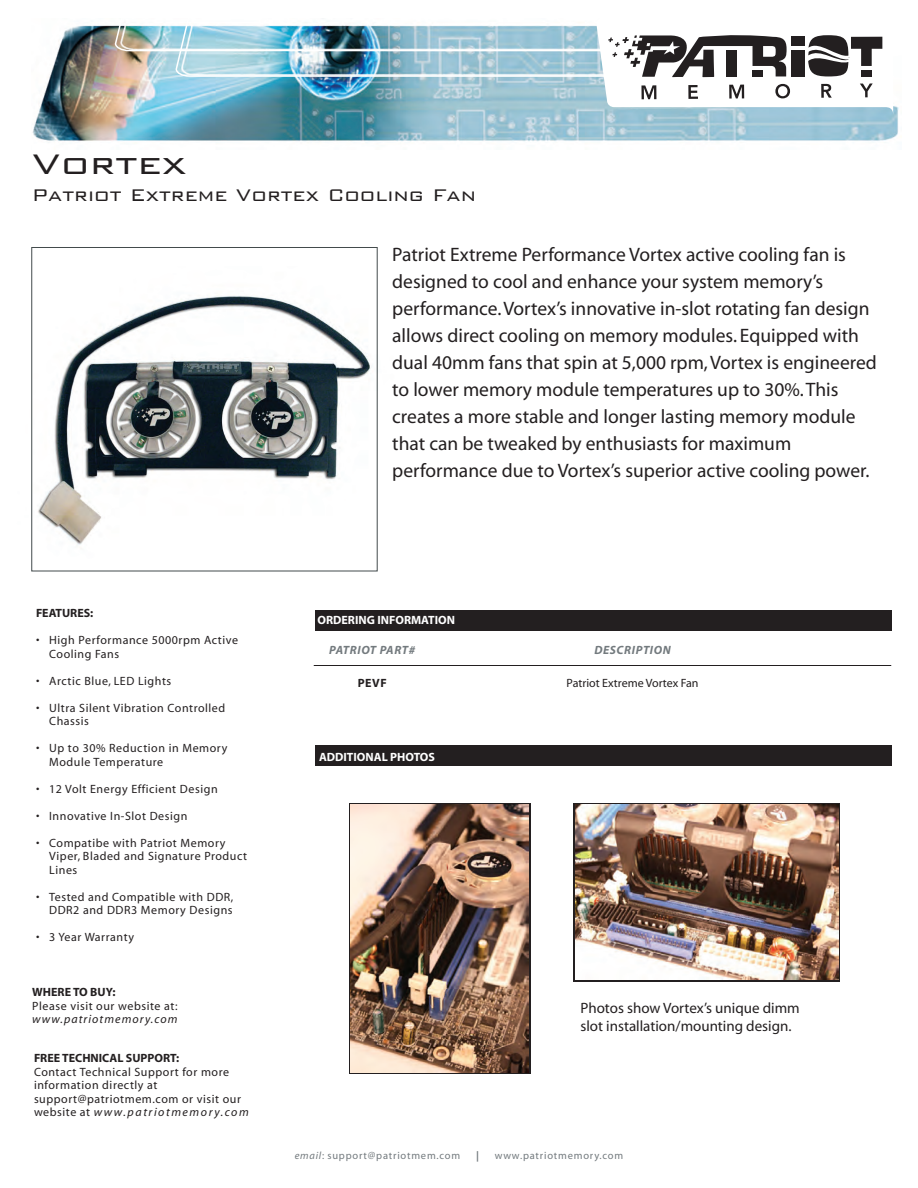
<style>
.page{position:relative;width:918px;height:1188px;background:#fff}
.page>*{position:absolute;margin:0;border:0;box-sizing:border-box;transform-origin:0 0}
.t1{font:300 37.8px "Bank Gothic";color:#231f20;scale:1.11 1}
.t2{font:300 22.5px "Bank Gothic";color:#231f20}
.t3{font:19.5px/27px "Myriad";color:#231f20}
.t4{font:15px/18px "Myriad";color:#231f20}
.t5{font:12px/13.5px "Myriad";letter-spacing:.045em;color:#231f20}
.t6{font:700 12px "Myriad";color:#231f20}
.t7{font:700 12px "Myriad";color:#fff}
.t8{font:italic 700 12px "Myriad";letter-spacing:.05em;color:#737a7e}
.t9{font:12px "Myriad";color:#231f20}
.t10{font:italic 12px "Myriad";letter-spacing:.09em;color:#231f20}
.t11{font:10.5px "Myriad";letter-spacing:.075em;color:#737a7e}
.t12{font:700 10.5px "Myriad";color:#737a7e}
.s1{font-style:italic}
</style>
<div class="page">
<img style="left:32px;top:25px;width:867px;height:118px">
<img style="left:114px;top:25px;width:779px;height:90px">
<img style="left:38px;top:296px;width:333px;height:249px">
<div style="left:31px;top:247px;width:347px;height:324px;border:1px solid #434b4c"></div>
<div style="left:315px;top:610px;width:576px;height:21px;background:#231f20"></div>
<hr style="left:314px;top:665px;width:577px;height:1px;background:#231f20">
<div style="left:315px;top:745px;width:576px;height:21px;background:#231f20"></div>
<div style="left:349px;top:803px;width:182px;height:271px;background:linear-gradient(to bottom,#231f20,#231f20)"></div>
<img style="left:350px;top:805px;width:179px;height:267px">
<img style="left:575px;top:804px;width:264px;height:176px">
<h1 class="t1" style="left:32px;top:144px;width:141px">Vortex</h1>
<h2 class="t2" style="left:32px;top:183px;width:446px">Patriot Extreme Vortex Cooling Fan</h2>
<p class="t3" style="left:392px;top:242px;width:486px">Patriot Extreme Performance Vortex active cooling fan is designed to cool and enhance your system memory’s performance. Vortex’s innovative in-slot rotating fan design allows direct cooling on memory modules. Equipped with dual 40mm fans that spin at 5,000 rpm, Vortex is engineered to lower memory module temperatures up to 30%. This creates a more stable and longer lasting memory module that can be tweaked by enthusiasts for maximum performance due to Vortex’s superior active cooling power.</p>
<p class="t6" style="left:36px;top:607px;width:59px">FEATURES:</p>
<p class="t5" style="left:49px;top:634px;width:190px;text-indent:-13px">• High Performance 5000rpm Active<br>Cooling Fans</p>
<p class="t5" style="left:36px;top:674px;width:137px">• Arctic Blue, LED Lights</p>
<p class="t5" style="left:49px;top:701px;width:178px;text-indent:-13px">• Ultra Silent Vibration Controlled<br>Chassis</p>
<p class="t5" style="left:49px;top:742px;width:180px;text-indent:-13px">• Up to 30% Reduction in Memory<br>Module Temperature</p>
<p class="t5" style="left:36px;top:782px;width:183px">• 12 Volt Energy Efficient Design</p>
<p class="t5" style="left:36px;top:809px;width:153px">• Innovative In-Slot Design</p>
<p class="t5" style="left:49px;top:836px;width:199px;text-indent:-13px">• Compatibe with Patriot Memory<br>Viper, Bladed and Signature Product<br>Lines</p>
<p class="t5" style="left:36px;top:890px;width:199px;text-align:right">• Tested and Compatible with DDR,<br>DDR2 and DDR3 Memory Designs</p>
<p class="t5" style="left:36px;top:931px;width:100px">• 3 Year Warranty</p>
<p class="t6" style="left:32px;top:986px;width:85px">WHERE TO BUY:</p>
<p class="t5" style="left:32px;top:1000px;width:147px">Please visit our website at:</p>
<p class="t10" style="left:32px;top:1013px;width:147px">www.patriotmemory.com</p>
<p class="t6" style="left:34px;top:1052px;width:147px">FREE TECHNICAL SUPPORT:</p>
<p class="t5" style="left:34px;top:1066px;width:216px">Contact Technical Support for more information directly at support@patriotmem.com or visit our website at <span class="s1">www.patriotmemory.com</span></p>
<p class="t7" style="left:318px;top:614px;width:139px">ORDERING INFORMATION</p>
<p class="t8" style="left:329px;top:644px;width:87px">PATRIOT PART#</p>
<p class="t6" style="left:358px;top:677px;width:31px">PEVF</p>
<p class="t7" style="left:319px;top:751px;width:118px">ADDITIONAL PHOTOS</p>
<p class="t8" style="left:594px;top:644px;width:78px">DESCRIPTION</p>
<p class="t9" style="left:567px;top:677px;width:133px">Patriot Extreme Vortex Fan</p>
<p class="t4" style="left:580px;top:999px;width:221px">Photos show Vortex’s unique dimm slot installation/mounting design.</p>
<p class="t11" style="left:295px;top:1150px;width:167px"><span class="s1">email</span>: support@patriotmem.com</p>
<p class="t12" style="left:476px;top:1150px;width:4px">|</p>
<p class="t11" style="left:495px;top:1150px;width:130px">www.patriotmemory.com</p>
</div>
